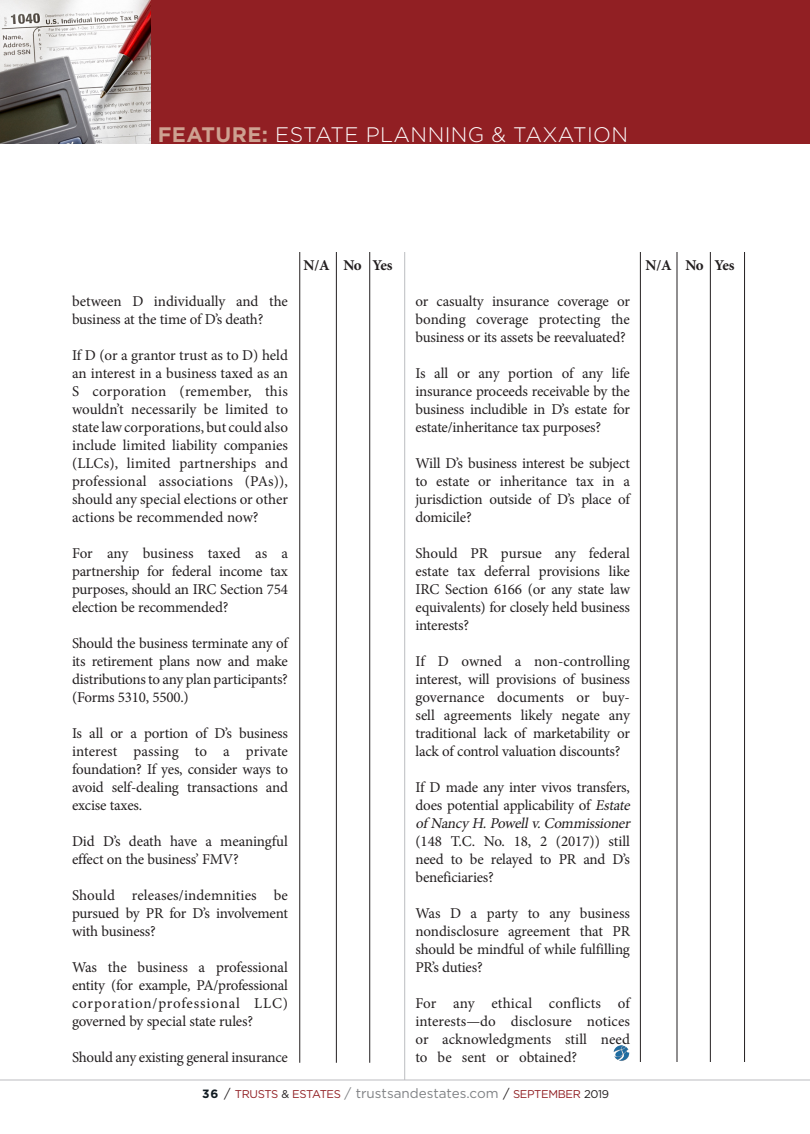
<style>
.page{position:relative;width:810px;height:1134px;background:#fff}
.page>*{position:absolute;margin:0;border:0;box-sizing:border-box;transform-origin:0 0}
.t1{font:300 21px "Gotham";letter-spacing:.02em;color:#fff}
.BODY__NO_INDENT{font:15px/18px "Minion Pro";letter-spacing:-.015em;color:#231f20;text-align:justify}
.BODY__NO_INDENT-2{font:700 15px "Minion Pro";letter-spacing:-.035em;color:#231f20}
.t2{font:11.25px "Gotham";letter-spacing:-.03em;color:#911f23}
.s1{font-weight:700;color:#cea191}
.s2{font-weight:700;font-size:12px;color:#101a21}
.s3{font-size:12.75px;color:#231f20}
.s4{color:#231f20}
.s5{font-size:13.5px;color:#808285}
.s6{font-style:italic}
</style>
<div class="page">
<div style="left:0;top:0;width:810px;height:144px;background:#911f23"></div>
<img style="left:0;top:0;width:150px;height:144px">
<hr style="left:0;top:1080px;width:810px;height:1px;background:#bcbdc0">
<hr style="left:404px;top:252px;width:1px;height:828px;background:#bcbdc0">
<img style="left:613px;top:1045px;width:17px;height:16px">
<hr style="left:300px;top:252px;width:1px;height:811px;background:#231f20">
<hr style="left:336px;top:252px;width:1px;height:811px;background:#231f20">
<hr style="left:369px;top:252px;width:1px;height:811px;background:#231f20">
<hr style="left:640px;top:252px;width:1px;height:810px;background:#231f20">
<hr style="left:677px;top:252px;width:1px;height:810px;background:#231f20">
<hr style="left:710px;top:252px;width:1px;height:810px;background:#231f20">
<hr style="left:744px;top:252px;width:1px;height:810px;background:#231f20">
<p class="t1" style="left:158px;top:121px;width:472px"><span class="s1">FEATURE:</span> ESTATE PLANNING &amp; TAXATION</p>
<p class="BODY__NO_INDENT-2" style="left:304px;top:255px;width:90px">N/A No Yes</p>
<p class="BODY__NO_INDENT-2" style="left:646px;top:255px;width:90px">N/A No Yes</p>
<p class="BODY__NO_INDENT" style="left:72px;top:292px;width:217px">between D individually and the business at the time of D’s death?</p>
<p class="BODY__NO_INDENT" style="left:72px;top:346px;width:217px">If D (or a grantor trust as to D) held an interest in a business taxed as an S corporation (remember, this wouldn’t necessarily be limited to state law corporations, but could also include limited liability companies (LLCs), limited partnerships and professional associations (PAs)), should any special elections or other actions be recommended now?</p>
<p class="BODY__NO_INDENT" style="left:72px;top:544px;width:218px">For any business taxed as a partnership for federal income tax purposes, should an IRC Section 754 election be recommended?</p>
<p class="BODY__NO_INDENT" style="left:72px;top:634px;width:217px">Should the business terminate any of its retirement plans now and make distributions to any plan participants? (Forms 5310, 5500.)</p>
<p class="BODY__NO_INDENT" style="left:72px;top:724px;width:217px">Is all or a portion of D’s business interest passing to a private foundation? If yes, consider ways to avoid self-dealing transactions and excise taxes.</p>
<p class="BODY__NO_INDENT" style="left:72px;top:832px;width:217px">Did D’s death have a meaningful effect on the business’ FMV?</p>
<p class="BODY__NO_INDENT" style="left:72px;top:886px;width:217px">Should releases/indemnities be pursued by PR for D’s involvement with business?</p>
<p class="BODY__NO_INDENT" style="left:72px;top:958px;width:218px">Was the business a professional entity (for example, PA/professional corporation/professional LLC) governed by special state rules?</p>
<p class="BODY__NO_INDENT" style="left:72px;top:1048px;width:217px">Should any existing general insurance</p>
<p class="t2" style="left:202px;top:1087px;width:409px"><span class="s2">36</span> <span class="s3">/</span> TRUSTS <span class="s4">&amp;</span> ESTATES <span class="s5">/ trustsandestates.com</span> <span class="s3">/</span> SEPTEMBER <span class="s4">2019</span></p>
<p class="BODY__NO_INDENT" style="left:416px;top:292px;width:216px">or casualty insurance coverage or bonding coverage protecting the business or its assets be reevaluated?</p>
<p class="BODY__NO_INDENT" style="left:416px;top:364px;width:216px">Is all or any portion of any life insurance proceeds receivable by the business includible in D’s estate for estate/inheritance tax purposes?</p>
<p class="BODY__NO_INDENT" style="left:416px;top:454px;width:216px">Will D’s business interest be subject to estate or inheritance tax in a jurisdiction outside of D’s place of domicile?</p>
<p class="BODY__NO_INDENT" style="left:416px;top:544px;width:216px">Should PR pursue any federal estate tax deferral provisions like IRC Section 6166 (or any state law equivalents) for closely held business interests?</p>
<p class="BODY__NO_INDENT" style="left:416px;top:652px;width:216px">If D owned a non-controlling interest, will provisions of business governance documents or buy&shy;sell agreements likely negate any traditional lack of marketability or lack of control valuation discounts?</p>
<p class="BODY__NO_INDENT" style="left:416px;top:778px;width:220px;text-align:left">If D made any inter vivos transfers, does potential applicability of <span class="s6">Estate of NancyH.Powellv.Commissioner </span>(148 T.C. No. 18, 2 (2017)) still need to be relayed to PR and D’s beneficiaries?</p>
<p class="BODY__NO_INDENT" style="left:416px;top:904px;width:216px">Was D a party to any business nondisclosure agreement that PR should be mindful of while fulfilling PR’s duties?</p>
<p class="BODY__NO_INDENT" style="left:416px;top:994px;width:216px">For any ethical conflicts of interests—do disclosure notices or acknowledgments still need to be sent or obtained?</p>
</div>
